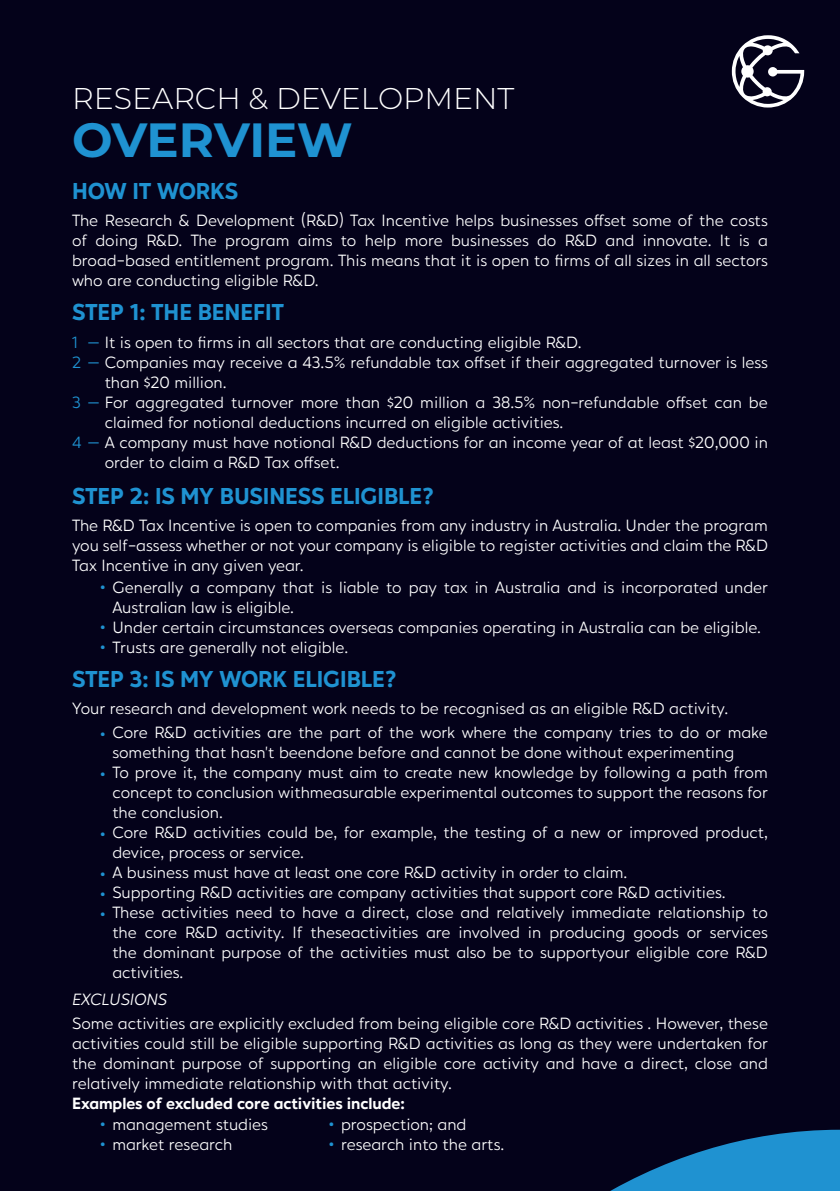
<style>
.page{position:relative;width:840px;height:1191px;background:#fff}
.page>*{position:absolute;margin:0;border:0;box-sizing:border-box;transform-origin:0 0}
.t1{font:700 48px "Montserrat";letter-spacing:-.01em;color:#1f92d1}
.t2{font:300 30px "Montserrat";color:#fff}
.t3{font:700 24px "Hartwell Alt";color:#1f92d1}
.t4{font:17px/20px "Hartwell Alt";color:#fff;text-align:justify}
.t5{font:700 17px "Hartwell Alt";color:#fff}
.t6{font:italic 17px "Hartwell Alt";letter-spacing:-.005em;color:#fff}
.t7{font:17px "Hartwell Alt";color:#1f92d1}
.s1{color:#1f92d1}
.s2{font-weight:500;color:#1f92d1}
</style>
<div class="page">
<div style="left:0;top:0;width:839px;height:1191px;background:#04021a"></div>
<svg style="left:731px;top:35px;width:72px;height:73px"></svg>
<svg style="left:610px;top:1129px;width:229px;height:62px"></svg>
<p class="t2" style="left:72px;top:78px;width:443px">RESEARCH &amp; DEVELOPMENT</p>
<p class="t1" style="left:72px;top:105px;width:282px">OVERVIEW</p>
<p class="t3" style="left:72px;top:177px;width:167px">HOW IT WORKS</p>
<p class="t4" style="left:72px;top:212px;width:697px">The Research &amp; Development (R&amp;D) Tax Incentive helps businesses offset some of the costs of doing R&amp;D. The program aims to help more businesses do R&amp;D and innovate. It is a broad-based entitlement program. This means that it is open to firms of all sizes in all sectors who are conducting eligible R&amp;D.</p>
<p class="t3" style="left:72px;top:298px;width:213px">STEP 1: THE BENEFIT</p>
<p class="t4" style="left:87px;top:334px;width:495px"><span class="s1">—</span> It is open to firms in all sectors that are conducting eligible R&amp;D.</p>
<p class="t4" style="left:105px;top:374px;width:123px">than $20 million.</p>
<p class="t4" style="left:105px;top:414px;width:460px">claimed for notional deductions incurred on eligible activities.</p>
<p class="t4" style="left:105px;top:454px;width:236px">order to claim a R&amp;D Tax offset.</p>
<p class="t7" style="left:72px;top:332px;width:7px">1</p>
<p class="t4" style="left:72px;top:354px;width:697px"><span class="s1">2 —</span> Companies may receive a 43.5% refundable tax offset if their aggregated turnover is less</p>
<p class="t4" style="left:72px;top:394px;width:696px"><span class="s1">3 —</span> For aggregated turnover more than $20 million a 38.5% non-refundable offset can be</p>
<p class="t4" style="left:72px;top:434px;width:697px"><span class="s1">4 —</span> A company must have notional R&amp;D deductions for an income year of at least $20,000 in</p>
<p class="t3" style="left:72px;top:481px;width:363px">STEP 2: IS MY BUSINESS ELIGIBLE?</p>
<p class="t4" style="left:72px;top:517px;width:697px">The R&amp;D Tax Incentive is open to companies from any industry in Australia. Under the program you self-assess whether or not your company is eligible to register activities and claim the R&amp;D Tax Incentive in any given year.</p>
<p class="t4" style="left:112px;top:579px;width:656px;text-indent:-12px"><span class="s2">•</span> Generally a company that is liable to pay tax in Australia and is incorporated under<br>Australian law is eligible.</p>
<p class="t4" style="left:100px;top:619px;width:662px"><span class="s2">•</span> Under certain circumstances overseas companies operating in Australia can be eligible.</p>
<p class="t4" style="left:100px;top:639px;width:249px"><span class="s2">•</span> Trusts are generally not eligible.</p>
<p class="t3" style="left:72px;top:665px;width:326px">STEP 3: IS MY WORK ELIGIBLE?</p>
<p class="t4" style="left:72px;top:700px;width:657px">Your research and development work needs to be recognised as an eligible R&amp;D activity.</p>
<p class="t4" style="left:112px;top:724px;width:656px;text-indent:-12px"><span class="s2">•</span> Core R&amp;D activities are the part of the work where the company tries to do or make something that hasn’t beendone before and cannot be done without experimenting</p>
<p class="t4" style="left:112px;top:764px;width:656px;text-indent:-12px"><span class="s2">•</span> To prove it, the company must aim to create new knowledge by following a path from concept to conclusion withmeasurable experimental outcomes to support the reasons for the conclusion.</p>
<p class="t4" style="left:112px;top:824px;width:656px;text-indent:-12px"><span class="s2">•</span> Core R&amp;D activities could be, for example, the testing of a new or improved product, device, process or service.</p>
<p class="t4" style="left:100px;top:864px;width:528px"><span class="s2">•</span> A business must have at least one core R&amp;D activity in order to claim.</p>
<p class="t4" style="left:100px;top:884px;width:626px"><span class="s2">•</span> Supporting R&amp;D activities are company activities that support core R&amp;D activities.</p>
<p class="t4" style="left:112px;top:904px;width:656px;text-indent:-12px"><span class="s2">•</span> These activities need to have a direct, close and relatively immediate relationship to the core R&amp;D activity. If theseactivities are involved in producing goods or services the dominant purpose of the activities must also be to supportyour eligible core R&amp;D activities.</p>
<p class="t6" style="left:72px;top:989px;width:97px">EXCLUSIONS</p>
<p class="t4" style="left:72px;top:1015px;width:697px">Some activities are explicitly excluded from being eligible core R&amp;D activities . However, these activities could still be eligible supporting R&amp;D activities as long as they were undertaken for the dominant purpose of supporting an eligible core activity and have a direct, close and relatively immediate relationship with that activity.</p>
<p class="t5" style="left:72px;top:1093px;width:334px">Examples of excluded core activities include:</p>
<p class="t4" style="left:100px;top:1116px;width:169px"><span class="s2">•</span> management studies</p>
<p class="t4" style="left:100px;top:1136px;width:133px"><span class="s2">•</span> market research</p>
<p class="t4" style="left:329px;top:1116px;width:139px"><span class="s2">•</span> prospection; and</p>
<p class="t4" style="left:329px;top:1136px;width:177px"><span class="s2">•</span> research into the arts.</p>
</div>
